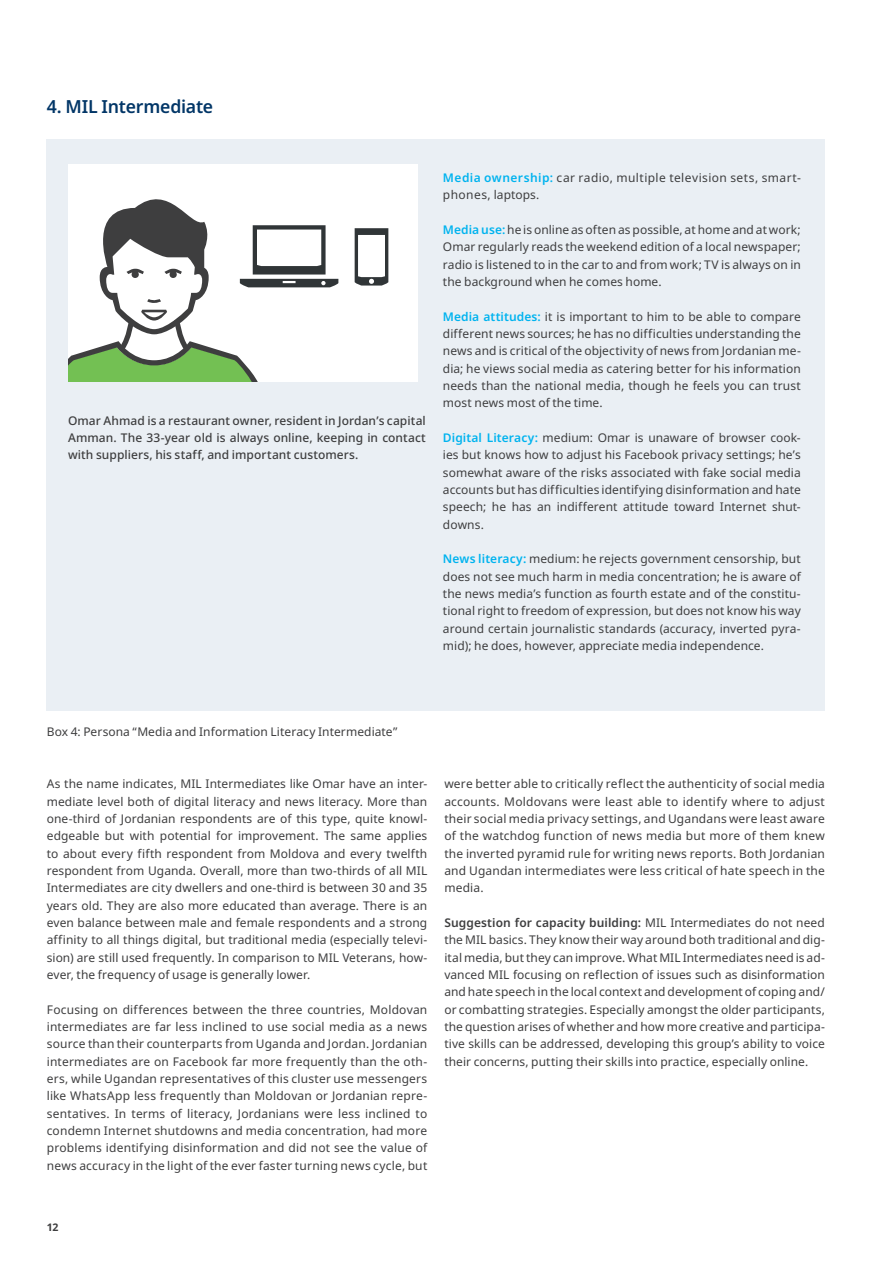
<style>
.page{position:relative;width:893px;height:1263px;background:#fff}
.page>*{position:absolute;margin:0;border:0;box-sizing:border-box;transform-origin:0 0}
.t1{font:600 18px "Noto Sans";letter-spacing:-.015em;color:#023667}
.t2{font:12px/17.4px "Noto Sans";letter-spacing:.005em;color:#3e3e3f;text-align:justify}
.t3{font:500 12px/17.4px "Noto Sans";letter-spacing:.005em;color:#3e3e3f;text-align:justify}
.t4{font:12px/17.4px "Noto Sans";letter-spacing:.035em;color:#3e3e3f}
.t5{font:700 10.5px "Noto Sans";color:#3e3e3f}
.s1{font-weight:600;color:#00b3ef}
.s2{font-weight:600}
</style>
<div class="page">
<div style="left:47px;top:139px;width:778px;height:571px;background:#eaeff4"></div>
<div style="left:68px;top:165px;width:349px;height:217px;background:#fff"></div>
<svg style="left:355px;top:228px;width:33px;height:58px"></svg>
<svg style="left:68px;top:199px;width:270px;height:183px"></svg>
<h1 class="t1" style="left:47px;top:93px;width:168px">4. MIL Intermediate</h1>
<p class="t3" style="left:68px;top:412px;width:359px">Omar Ahmad is a restaurant owner, resident in Jordan’s capital Amman. The 33-year old is always online, keeping in contact with suppliers, his staff, and important customers.</p>
<p class="t4" style="left:443px;top:169px;width:359px"><span class="s1">Media ownership:</span> car radio, multiple television sets, smart&shy;phones, laptops.</p>
<p class="t2" style="left:443px;top:221px;width:359px"><span class="s1">Media use:</span> he is online as often as possible, at home and at work; Omar regularly reads the weekend edition of a local newspaper; radio is listened to in the car to and from work; TV is always on in the background when he comes home.</p>
<p class="t2" style="left:443px;top:308px;width:359px"><span class="s1">Media attitudes:</span> it is important to him to be able to compare different news sources; he has no difficulties understanding the news and is critical of the objectivity of news from Jordanian me&shy;dia; he views social media as catering better for his information needs than the national media, though he feels you can trust most news most of the time.</p>
<p class="t2" style="left:443px;top:429px;width:359px"><span class="s1">Digital Literacy:</span> medium: Omar is unaware of browser cook&shy;ies but knows how to adjust his Facebook privacy settings; he’s somewhat aware of the risks associated with fake social media accounts but has difficulties identifying disinformation and hate speech; he has an indifferent attitude toward Internet shut&shy;downs.</p>
<p class="t2" style="left:443px;top:550px;width:359px"><span class="s1">News literacy:</span> medium: he rejects government censorship, but does not see much harm in media concentration; he is aware of the news media’s function as fourth estate and of the constitu&shy;tional right to freedom of expression, but does not know his way around certain journalistic standards (accuracy, inverted pyra&shy;mid); he does, however, appreciate media independence.</p>
<p class="t2" style="left:47px;top:724px;width:352px">Box 4: Persona “Media and Information Literacy Intermediate”</p>
<p class="t2" style="left:47px;top:776px;width:382px">As the name indicates, MIL Intermediates like Omar have an inter&shy;mediate level both of digital literacy and news literacy. More than one-third of Jordanian respondents are of this type, quite knowl&shy;edgeable but with potential for improvement. The same applies to about every fifth respondent from Moldova and every twelfth respondent from Uganda. Overall, more than two-thirds of all MIL Intermediates are city dwellers and one-third is between 30 and 35 years old. They are also more educated than average. There is an even balance between male and female respondents and a strong affinity to all things digital, but traditional media (especially televi&shy;sion) are still used frequently. In comparison to MIL Veterans, how&shy;ever, the frequency of usage is generally lower.</p>
<p class="t2" style="left:47px;top:1001px;width:382px">Focusing on differences between the three countries, Moldovan intermediates are far less inclined to use social media as a news source than their counterparts from Uganda and Jordan. Jordanian intermediates are on Facebook far more frequently than the oth&shy;ers, while Ugandan representatives of this cluster use messengers like WhatsApp less frequently than Moldovan or Jordanian repre&shy;sentatives. In terms of literacy, Jordanians were less inclined to condemn Internet shutdowns and media concentration, had more problems identifying disinformation and did not see the value of news accuracy in the light of the ever faster turning news cycle, but</p>
<p class="t2" style="left:444px;top:776px;width:382px">were better able to critically reflect the authenticity of social media accounts. Moldovans were least able to identify where to adjust their social media privacy settings, and Ugandans were least aware of the watchdog function of news media but more of them knew the inverted pyramid rule for writing news reports. Both Jordanian and Ugandan intermediates were less critical of hate speech in the media.</p>
<p class="t2" style="left:444px;top:914px;width:382px"><span class="s2">Suggestion for capacity building:</span> MIL Intermediates do not need the MIL basics. They know their way around both traditional and dig&shy;ital media, but they can improve. What MIL Intermediates need is ad&shy;vanced MIL focusing on reflection of issues such as disinformation and hate speech in the local context and development of coping and/ or combatting strategies. Especially amongst the older participants, the question arises of whether and how more creative and participa&shy;tive skills can be addressed, developing this group’s ability to voice their concerns, putting their skills into practice, especially online.</p>
<p class="t5" style="left:47px;top:1220px;width:13px">12</p>
</div>
